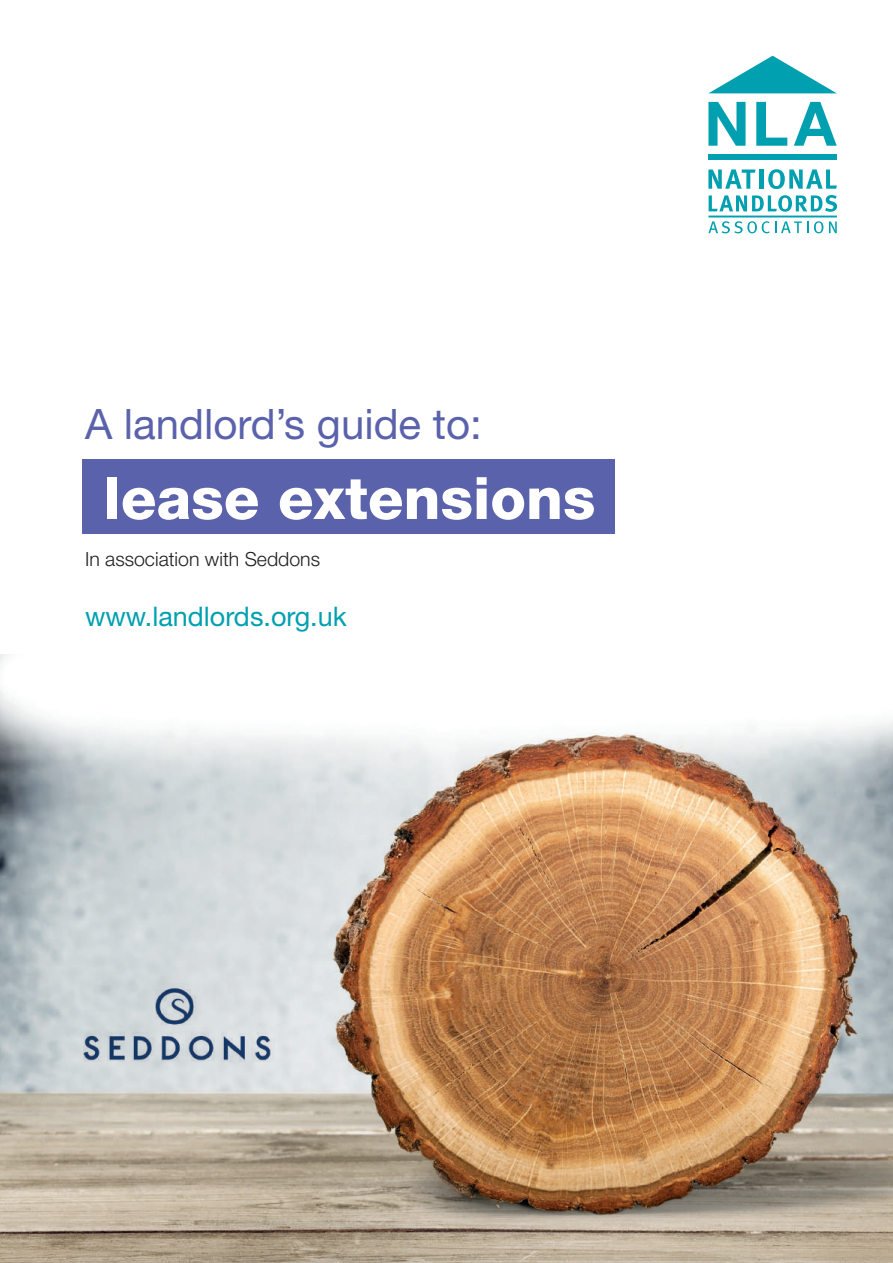
<style>
.page{position:relative;width:893px;height:1263px;background:#fff}
.page>*{position:absolute;margin:0;border:0;box-sizing:border-box;transform-origin:0 0}
.t1{font:800 58.5px "Helvetica Neue";color:#fff}
.t2{font:42px "Helvetica Neue";color:#5b62ac}
.t3{font:27px "Helvetica Neue";color:#00a0b0}
.t4{font:300 19.5px "Helvetica Neue";color:#231f20}
</style>
<div class="page">
<svg style="left:708px;top:102px;width:37px;height:44px"></svg>
<svg style="left:756px;top:102px;width:31px;height:44px"></svg>
<svg style="left:794px;top:102px;width:43px;height:44px"></svg>
<svg style="left:709px;top:56px;width:127px;height:37px"></svg>
<div style="left:708px;top:155px;width:129px;height:5px;background:#00a0b0"></div>
<svg style="left:708px;top:169px;width:47px;height:20px"></svg>
<hr style="left:759px;top:170px;width:4px;height:19px;background:#00a0b0">
<svg style="left:768px;top:169px;width:69px;height:20px"></svg>
<svg style="left:709px;top:195px;width:128px;height:17px"></svg>
<svg style="left:708px;top:221px;width:100px;height:12px"></svg>
<svg style="left:814px;top:221px;width:9px;height:12px"></svg>
<svg style="left:829px;top:221px;width:8px;height:12px"></svg>
<hr style="left:708px;top:216px;width:129px;height:1px;background:#00a0b0">
<img style="left:0;top:655px;width:893px;height:608px">
<div style="left:82px;top:459px;width:532px;height:75px;background:#5b62ac"></div>
<img style="left:71px;top:978px;width:216px;height:111px">
<h2 class="t2" style="left:85px;top:399px;width:398px">A landlord’s guide to:</h2>
<h1 class="t1" style="left:103px;top:463px;width:493px">lease extensions</h1>
<p class="t4" style="left:85px;top:547px;width:237px">In association with Seddons</p>
<h3 class="t3" style="left:85px;top:600px;width:263px">www.landlords.org.uk</h3>
</div>
